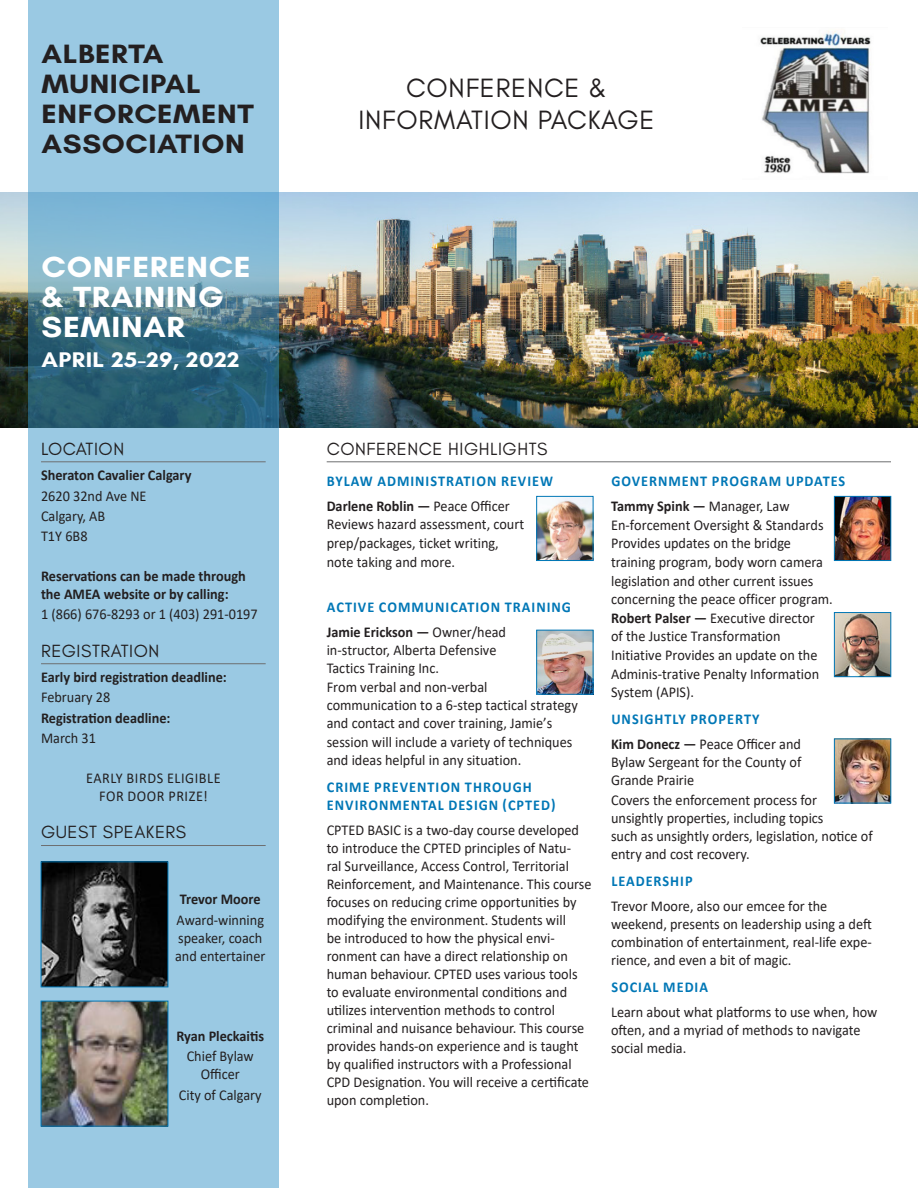
<style>
.page{position:relative;width:918px;height:1188px;background:#fff}
.page>*{position:absolute;margin:0;border:0;box-sizing:border-box;transform-origin:0 0}
.Masthead{font:700 29.7px/30px "Glacial Indifference";letter-spacing:.02em;color:#fff;scale:1.11 1}
.Masthead-2{font:700 27px/30px "Glacial Indifference";letter-spacing:.02em;color:#231f20;scale:1.11 1}
.Page_header{font:27px/32.4px "Glacial Indifference";letter-spacing:.03em;color:#231f20;text-align:center}
.Masthead-3{font:700 21.6px "Glacial Indifference";letter-spacing:.02em;color:#fff;scale:1.11 1}
.Subhead{font:18px "Glacial Indifference";letter-spacing:.03em;color:#231f20}
.Subhead_2{font:15px/18px "Calibri";color:#231f20;scale:.95 1}
.Subhead_2-2{font:700 15px/24.8px "Calibri";letter-spacing:.07em;color:#0077b6;scale:.95 1}
.t1{font:700 15px/18px "Calibri";color:#231f20;scale:.95 1}
.Subhead_2-3{font:15px/18px "Calibri";letter-spacing:.04em;color:#231f20;text-align:center;scale:.95 1}
.s1{font-weight:700}
.s2{color:#231f20}
.s3{font-weight:400;color:#231f20}
</style>
<div class="page">
<img style="left:760px;top:30px;width:111px;height:144px">
<img style="left:0;top:192px;width:918px;height:236px">
<svg style="left:28px;top:0;width:251px;height:1188px;background:#8abad3"></svg>
<hr style="left:41px;top:461px;width:225px;height:1px;background:#6d6f71">
<hr style="left:41px;top:663px;width:225px;height:1px;background:#6d6f71">
<hr style="left:41px;top:845px;width:225px;height:1px;background:#6d6f71">
<img style="left:43px;top:1003px;width:123px;height:121px">
<div style="left:41px;top:1001px;width:127px;height:125px;border:1px solid #0077b6"></div>
<img style="left:43px;top:864px;width:123px;height:121px">
<img style="left:836px;top:498px;width:53px;height:61px">
<div style="left:834px;top:496px;width:57px;height:65px;border:1px solid #0077b6"></div>
<img style="left:836px;top:614px;width:53px;height:61px">
<div style="left:834px;top:612px;width:57px;height:65px;border:1px solid #0077b6"></div>
<img style="left:538px;top:632px;width:53px;height:60px">
<div style="left:536px;top:630px;width:57px;height:64px;border:1px solid #0077b6"></div>
<img style="left:836px;top:741px;width:53px;height:60px">
<div style="left:834px;top:739px;width:57px;height:64px;border:1px solid #0077b6"></div>
<img style="left:538px;top:498px;width:53px;height:61px">
<div style="left:536px;top:496px;width:57px;height:65px;border:1px solid #0077b6"></div>
<hr style="left:327px;top:461px;width:564px;height:1px;background:#6d6f71">
<p class="Masthead-2" style="left:42px;top:39px;width:193px">ALBERTA<br>MUNICIPAL<br>ENFORCEMENT<br>ASSOCIATION</p>
<p class="Masthead" style="left:42px;top:252px;width:190px">CONFERENCE &amp; TRAINING<br>SEMINAR</p>
<p class="Masthead-3" style="left:42px;top:347px;width:180px">APRIL 25-29, 2022</p>
<p class="Subhead" style="left:41px;top:439px;width:85px">LOCATION</p>
<p class="t1" style="left:41px;top:466px;width:160px">Sheraton Cavalier Calgary</p>
<p class="Subhead_2" style="left:41px;top:486px;width:113px">2620 32nd Ave NE</p>
<p class="Subhead_2" style="left:41px;top:506px;width:69px">Calgary, AB</p>
<p class="Subhead_2" style="left:41px;top:527px;width:50px">T1Y 6B8</p>
<p class="t1" style="left:41px;top:567px;width:217px">Reservations can be made through the AMEA website or by calling:</p>
<p class="Subhead_2" style="left:41px;top:605px;width:230px">1 (866) 676-8293 or 1 (403) 291-0197</p>
<p class="Subhead" style="left:41px;top:641px;width:120px">REGISTRATION</p>
<p class="t1" style="left:41px;top:668px;width:197px">Early bird registration deadline:</p>
<p class="Subhead_2" style="left:41px;top:688px;width:75px">February 28</p>
<p class="t1" style="left:41px;top:708px;width:138px">Registration deadline:</p>
<p class="Subhead_2" style="left:41px;top:728px;width:59px">March 31</p>
<p class="Subhead_2-3" style="left:86px;top:769px;width:143px">EARLY BIRDS ELIGIBLE<br>FOR DOOR PRIZE!</p>
<p class="Subhead" style="left:41px;top:822px;width:147px">GUEST SPEAKERS</p>
<p class="t1" style="left:180px;top:890px;width:86px">Trevor Moore</p>
<p class="Subhead_2" style="left:175px;top:910px;width:97px">Award-winning speaker, coach and entertainer</p>
<p class="t1" style="left:176px;top:1027px;width:94px">Ryan Pleckaitis</p>
<p class="Subhead_2" style="left:187px;top:1047px;width:72px;text-align:center">Chief Bylaw<br>Officer</p>
<p class="Subhead_2" style="left:179px;top:1085px;width:89px">City of Calgary</p>
<p class="Page_header" style="left:358px;top:72px;width:298px">CONFERENCE &amp;<br>INFORMATION PACKAGE</p>
<p class="Subhead" style="left:327px;top:439px;width:222px">CONFERENCE HIGHLIGHTS</p>
<p class="Subhead_2-2" style="left:327px;top:469px;width:239px">BYLAW ADMINISTRATION REVIEW</p>
<p class="Subhead_2" style="left:327px;top:496px;width:209px;line-height:18.6px"><span class="s1">Darlene Roblin —</span> Peace Officer<br>Reviews hazard assessment, court prep/packages, ticket writing, note taking and more.</p>
<p class="Subhead_2-2" style="left:327px;top:594px;width:259px">ACTIVE COMMUNICATION TRAINING<br><span class="s2">Jamie Erickson —</span> <span class="s3">Owner/head</span></p>
<p class="Subhead_2" style="left:327px;top:641px;width:266px">in-structor, Alberta Defensive<br>Tactics Training Inc.<br>From verbal and non-verbal communication to a 6-step tactical strategy and contact and cover training, Jamie’s session will include a variety of techniques and ideas helpful in any situation.</p>
<p class="Subhead_2-2" style="left:327px;top:778px;width:242px;line-height:18px">CRIME PREVENTION THROUGH<br>ENVIRONMENTAL DESIGN (CPTED)</p>
<p class="Subhead_2" style="left:327px;top:820px;width:280px">CPTED BASIC is a two-day course developed to introduce the CPTED principles of Natu-<br>ral Surveillance, Access Control, Territorial Reinforcement, and Maintenance. This course focuses on reducing crime opportunities by modifying the environment. Students will<br>be introduced to how the physical envi&shy;ronment can have a direct relationship on human behaviour. CPTED uses various tools to evaluate environmental conditions and utilizes intervention methods to control criminal and nuisance behaviour. This course provides hands-on experience and is taught by qualified instructors with a Professional CPD Designation. You will receive a certificate upon completion.</p>
<p class="Subhead_2-2" style="left:611px;top:469px;width:248px">GOVERNMENT PROGRAM UPDATES</p>
<p class="Subhead_2" style="left:611px;top:496px;width:235px;line-height:18.6px"><span class="s1">Tammy Spink —</span> Manager, Law<br>En-forcement Oversight &amp; Standards<br>Provides updates on the bridge training program, body worn camera legislation and other current issues concerning the peace officer program.<br><span class="s1">Robert Palser —</span> Executive director<br>of the Justice Transformation<br>Initiative Provides an update on the<br>Adminis-trative Penalty Information<br>System (APIS).</p>
<p class="Subhead_2-2" style="left:611px;top:707px;width:157px">UNSIGHTLY PROPERTY</p>
<p class="Subhead_2" style="left:611px;top:735px;width:202px;text-align:justify"><span class="s1">Kim Donecz —</span> Peace Officer and Bylaw Sergeant for the County of Grande Prairie</p>
<p class="Subhead_2" style="left:611px;top:791px;width:277px">Covers the enforcement process for unsightly properties, including topics<br>such as unsightly orders, legislation, notice of entry and cost recovery.</p>
<p class="Subhead_2-2" style="left:611px;top:869px;width:87px">LEADERSHIP</p>
<p class="Subhead_2" style="left:611px;top:897px;width:276px">Trevor Moore, also our emcee for the weekend, presents on leadership using a deft combination of entertainment, real-life expe&shy;rience, and even a bit of magic.</p>
<p class="Subhead_2-2" style="left:611px;top:974px;width:103px">SOCIAL MEDIA</p>
<p class="Subhead_2" style="left:611px;top:1002px;width:282px">Learn about what platforms to use when, how often, and a myriad of methods to navigate social media.</p>
</div>
